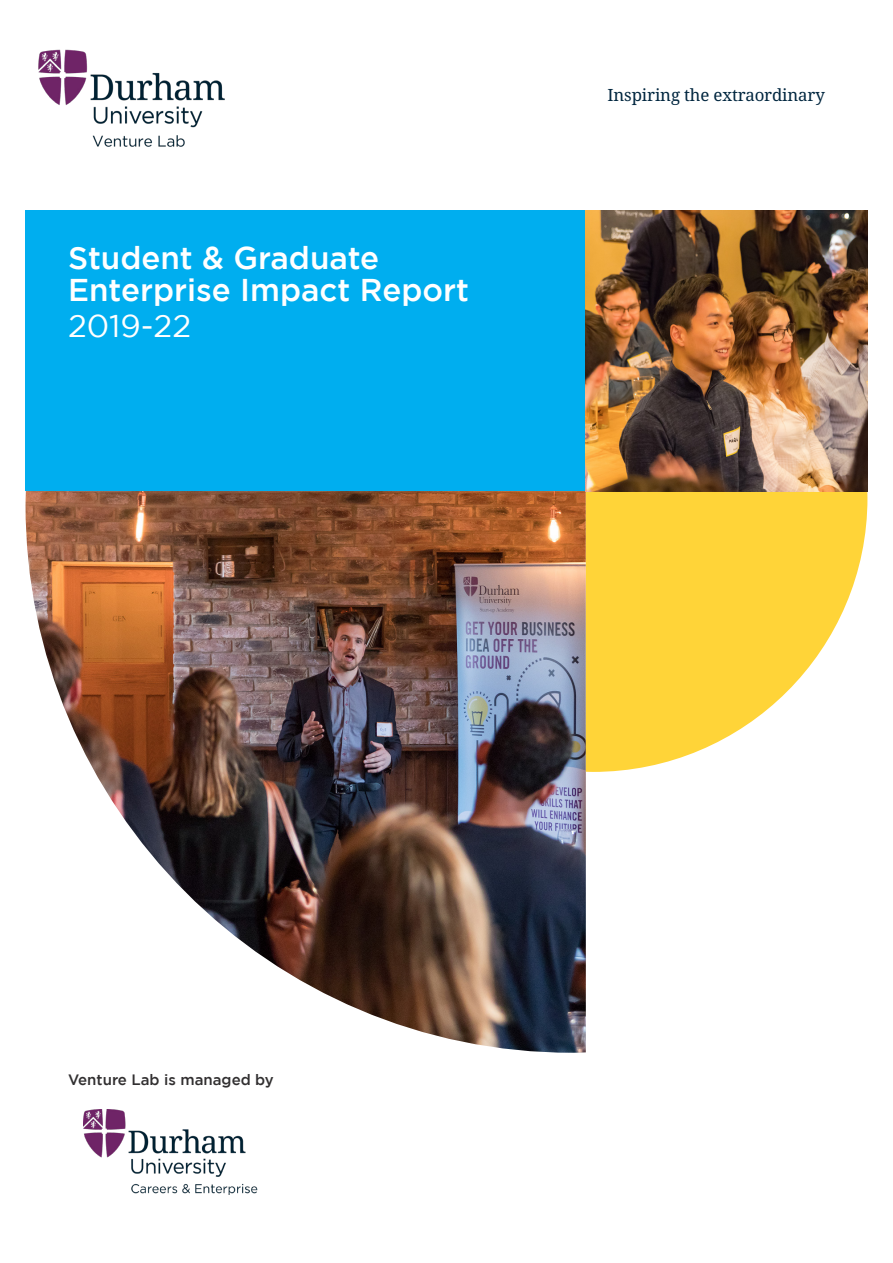
<style>
.page{position:relative;width:893px;height:1263px;background:#fff}
.page>*{position:absolute;margin:0;border:0;box-sizing:border-box;transform-origin:0 0}
.t1{font:500 31.5px/31.5px "Gotham";color:#fff}
.t2{font:31.5px "Gotham";color:#fff}
.t3{font:16.8px "Noto Serif";letter-spacing:-.01em;color:#00263f}
.t4{font:500 15px "Gotham";color:#312f30}
</style>
<div class="page">
<div style="left:26px;top:210px;width:561px;height:281px;background:#00aeef"></div>
<img style="left:38px;top:49px;width:187px;height:98px">
<img style="left:84px;top:1110px;width:174px;height:85px">
<img style="left:26px;top:491px;width:560px;height:562px">
<svg style="left:586px;top:491px;width:281px;height:281px;fill:#ffd438"></svg>
<img style="left:586px;top:210px;width:281px;height:281px">
<p class="t1" style="left:68px;top:242px;width:402px">Student &amp; Graduate<br>Enterprise Impact Report</p>
<p class="t2" style="left:68px;top:308px;width:125px">2019-22</p>
<p class="t3" style="left:607px;top:84px;width:219px">Inspiring the extraordinary</p>
<p class="t4" style="left:68px;top:1071px;width:207px">Venture Lab is managed by</p>
</div>
